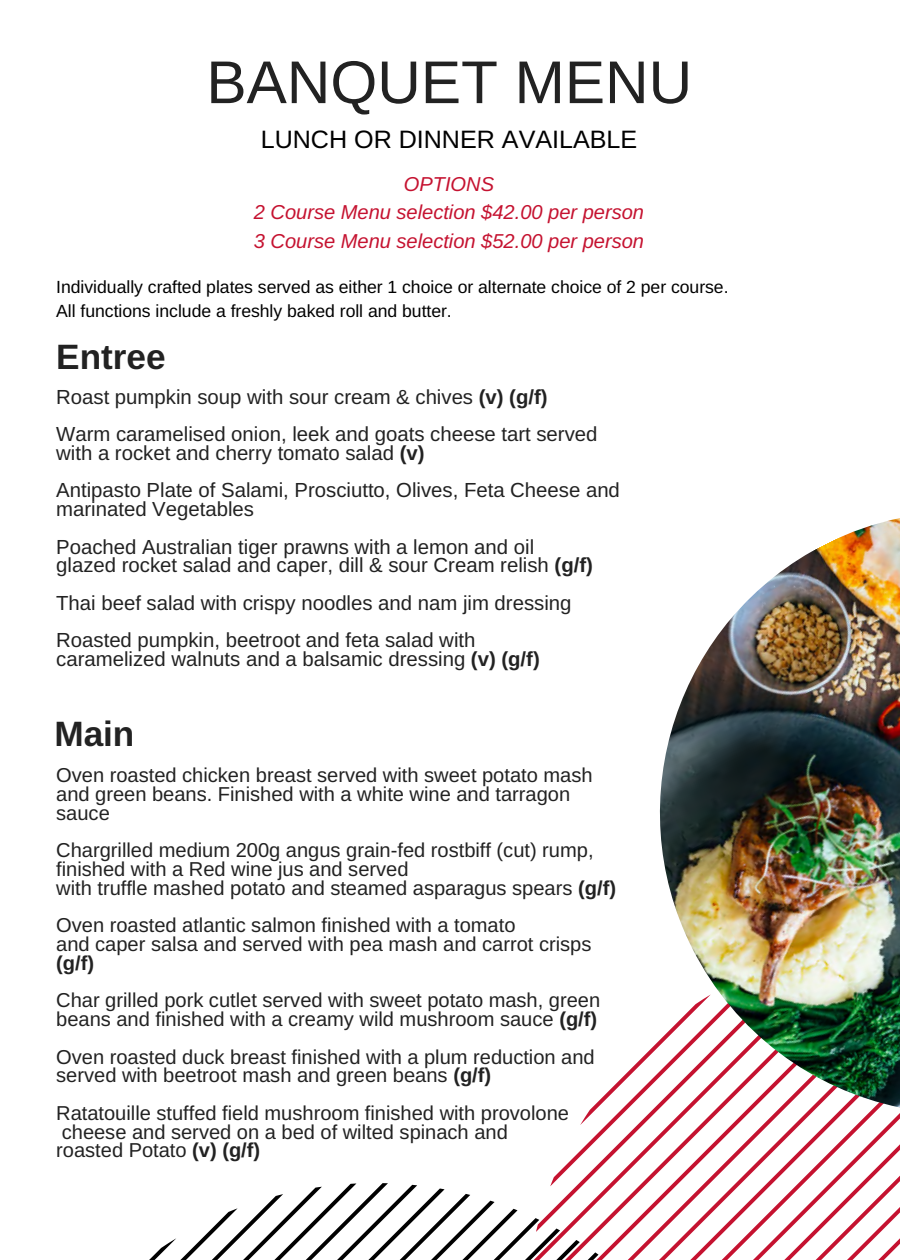
<style>
.page{position:relative;width:900px;height:1260px;background:#fff}
.page>*{position:absolute;margin:0;border:0;box-sizing:border-box;transform-origin:0 0}
.t1{font:60.5px "Arimo";color:#222}
.t2{font:700 35.25px "Arimo";color:#222}
.t3{font:25.25px "Arimo";color:#000}
.t4{font:20.25px/37.5px "Arimo";color:#222}
.t5{font:20px/18.8px "Arimo";color:#222}
.t6{font:italic 20px/28px "Arimo";color:#c51230;text-align:center}
.t7{font:700 20px "Arimo";color:#222}
.t8{font:17.5px/24.5px "Arimo";color:#000}
.s1{font-weight:700}
</style>
<div class="page">
<svg style="left:149px;top:1083px;width:751px;height:177px"></svg>
<img style="left:617px;top:518px;width:283px;height:590px">
<h1 class="t1" style="left:206px;top:48px;width:487px">BANQUET MENU</h1>
<p class="t3" style="left:261px;top:125px;width:378px">LUNCH OR DINNER AVAILABLE</p>
<p class="t6" style="left:254px;top:170px;width:392px">OPTIONS<br>2 Course Menu selection $42.00 per person<br>3 Course Menu selection $52.00 per person</p>
<p class="t8" style="left:56px;top:274px;width:674px">Individually crafted plates served as either 1 choice or alternate choice of 2 per course.<br>All functions include a freshly baked roll and butter.</p>
<h2 class="t2" style="left:56px;top:337px;width:111px">Entree</h2>
<p class="t4" style="left:56px;top:378px;width:543px">Roast pumpkin soup with sour cream &amp; chives <span class="s1">(v) (g/f)<br></span>Warm caramelised onion, leek and goats cheese tart served</p>
<p class="t4" style="left:56px;top:434px;width:565px">with a rocket and cherry tomato salad <span class="s1">(v)<br></span>Antipasto Plate of Salami, Prosciutto, Olives, Feta Cheese and</p>
<p class="t4" style="left:56px;top:490px;width:479px">marinated Vegetables<br>Poached Australian tiger prawns with a lemon and oil</p>
<p class="t4" style="left:56px;top:547px;width:538px">glazed rocket salad and caper, dill &amp; sour Cream relish <span class="s1">(g/f)<br></span>Thai beef salad with crispy noodles and nam jim dressing<br>Roasted pumpkin, beetroot and feta salad with</p>
<p class="t4" style="left:56px;top:640px;width:485px">caramelized walnuts and a balsamic dressing <span class="s1">(v) (g/f)</span></p>
<h2 class="t2" style="left:54px;top:714px;width:82px">Main</h2>
<p class="t5" style="left:56px;top:766px;width:538px">Oven roasted chicken breast served with sweet potato mash and green beans. Finished with a white wine and tarragon sauce</p>
<p class="t5" style="left:56px;top:841px;width:561px">Chargrilled medium 200g angus grain-fed rostbiff (cut) rump, finished with a Red wine jus and served<br>with truffle mashed potato and steamed asparagus spears <span class="s1">(g/f)</span></p>
<p class="t5" style="left:56px;top:916px;width:537px">Oven roasted atlantic salmon finished with a tomato<br>and caper salsa and served with pea mash and carrot crisps</p>
<p class="t7" style="left:56px;top:952px;width:39px">(g/f)</p>
<p class="t5" style="left:56px;top:991px;width:546px">Char grilled pork cutlet served with sweet potato mash, green beans and finished with a creamy wild mushroom sauce <span class="s1">(g/f)</span></p>
<p class="t5" style="left:56px;top:1047px;width:540px">Oven roasted duck breast finished with a plum reduction and served with beetroot mash and green beans <span class="s1">(g/f)</span></p>
<p class="t5" style="left:56px;top:1104px;width:514px">Ratatouille stuffed field mushroom finished with provolone cheese and served on a bed of wilted spinach and roasted Potato <span class="s1">(v) (g/f)</span></p>
</div>
